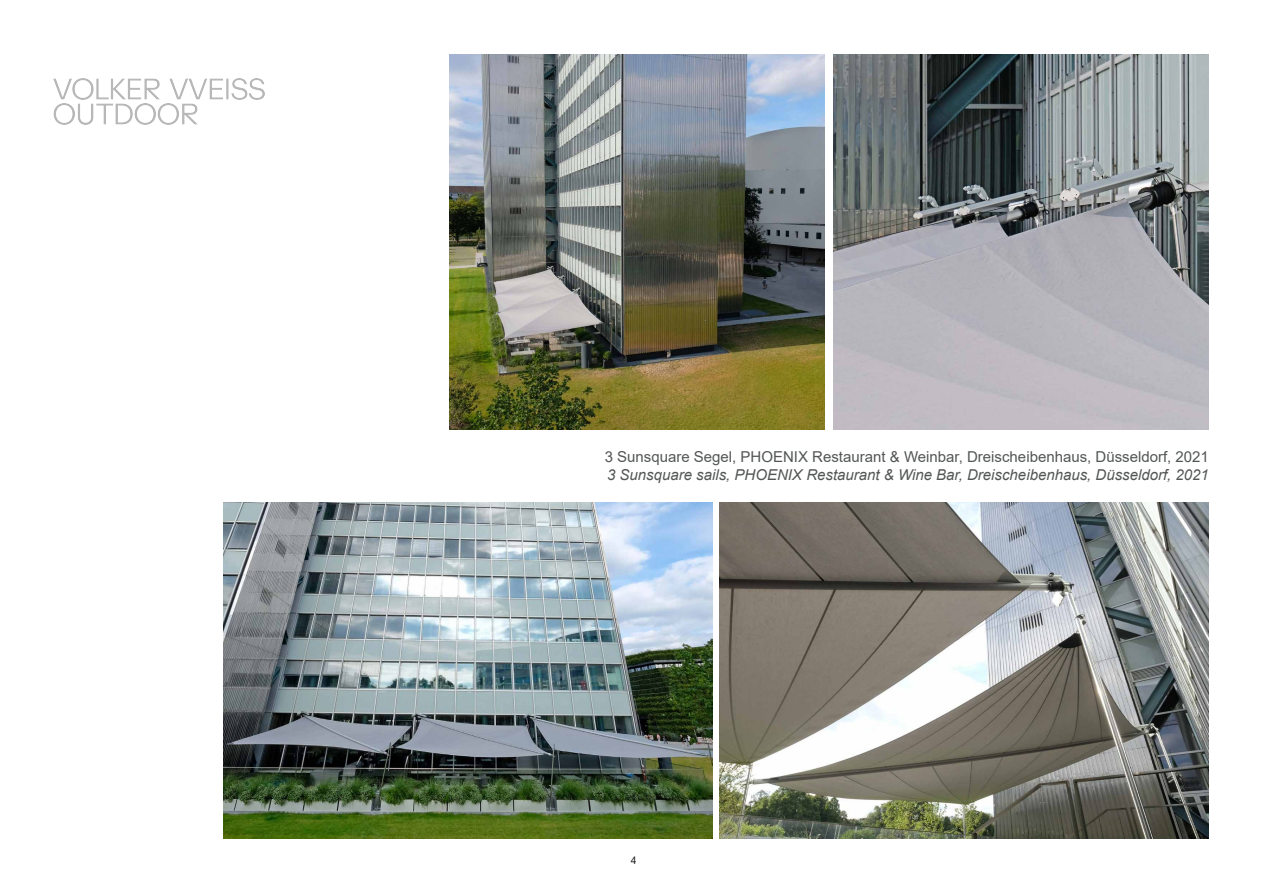
<style>
.page{position:relative;width:1263px;height:893px;background:#fff}
.page>*{position:absolute;margin:0;border:0;box-sizing:border-box;transform-origin:0 0}
.t1{font:15px "Arial";color:#535655}
.t2{font:italic 15px "Arial";color:#535655}
.t3{font:10.5px "Arial";color:#231f20}
</style>
<div class="page">
<img style="left:54px;top:78px;width:210px;height:46px">
<img style="left:720px;top:502px;width:489px;height:337px">
<img style="left:223px;top:502px;width:489px;height:337px">
<img style="left:450px;top:54px;width:375px;height:375px">
<img style="left:834px;top:54px;width:375px;height:375px">
<p class="t1" style="left:605px;top:447px;width:606px">3 Sunsquare Segel, PHOENIX Restaurant &amp; Weinbar, Dreischeibenhaus, Düsseldorf, 2021</p>
<p class="t2" style="left:607px;top:465px;width:603px">3 Sunsquare sails, PHOENIX Restaurant &amp; Wine Bar, Dreischeibenhaus, Düsseldorf, 2021</p>
<p class="t3" style="left:631px;top:853px;width:7px">4</p>
</div>
